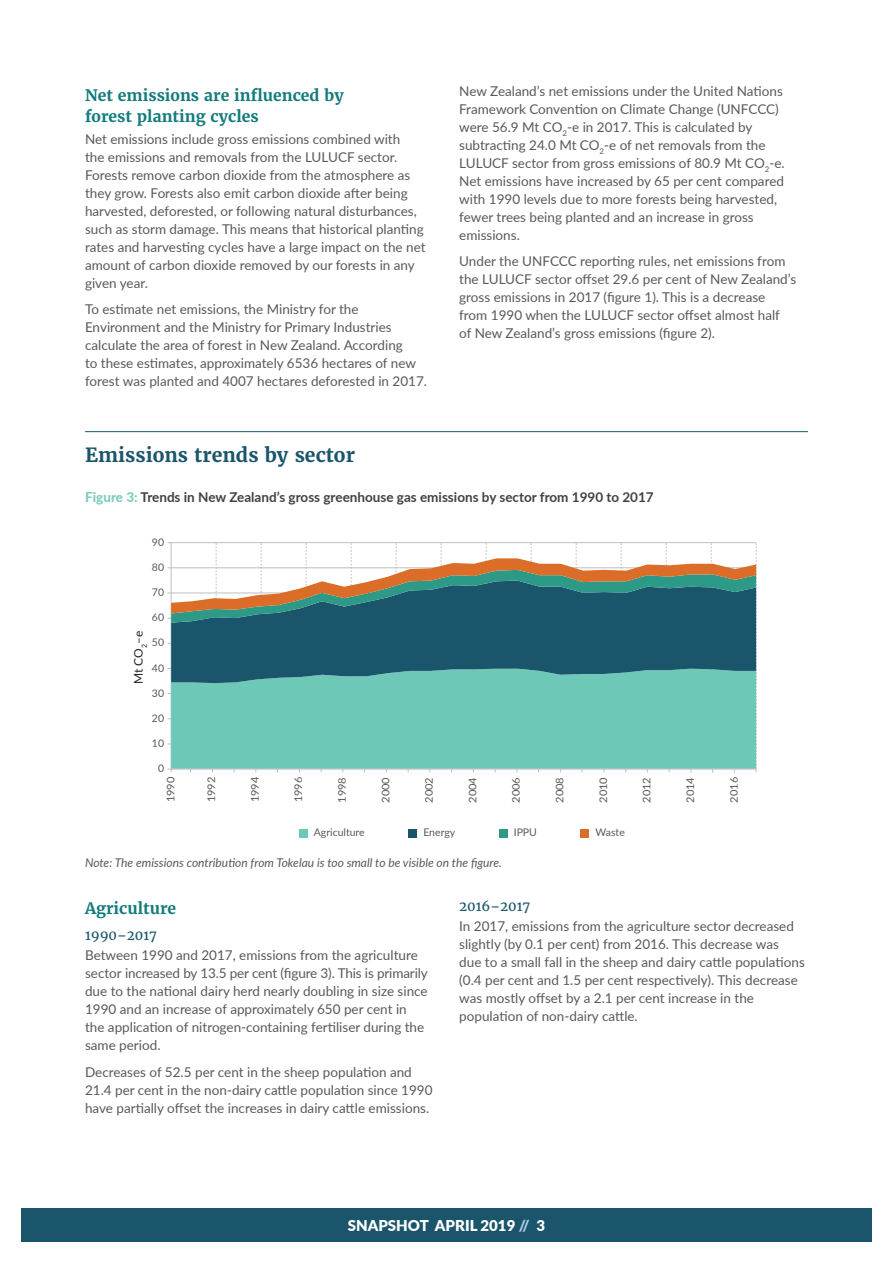
<style>
.page{position:relative;width:893px;height:1263px;background:#fff}
.page>*{position:absolute;margin:0;border:0;box-sizing:border-box;transform-origin:0 0}
.t1{font:700 19.5px "Merriweather";color:#1a556c}
.t2{font:700 15.75px/21px "Merriweather";color:#127b7d}
.t3{font:900 15px "Lato";color:#fff}
.t4{font:13.5px/18px "Lato";color:#58595b}
.t5{font:700 13.5px "Lato";color:#414142}
.t6{font:13.5px "Merriweather";color:#1a556c}
.t7{font:italic 12px "Lato";color:#58595b}
.t8{font:12px "Lato";color:#231f20}
.t9{font:10.5px "Lato";color:#58595b;scale:1.05 1}
.t10{font:10.5px "Lato";color:#58595b}
.s1{font-weight:800;color:#7eccbe}
.s2{color:#adcde9}
</style>
<div class="page">
<div style="left:21px;top:1208px;width:851px;height:34px;background:#1a556c"></div>
<hr style="left:85px;top:431px;width:723px;height:1px;background:#1a556c">
<hr style="left:168px;top:542px;width:588px;height:1px;background:#bcbec0">
<hr style="left:168px;top:567px;width:588px;height:1px;background:#bcbec0">
<hr style="left:168px;top:593px;width:588px;height:1px;background:#bcbec0">
<hr style="left:168px;top:618px;width:588px;height:1px;background:#bcbec0">
<hr style="left:168px;top:643px;width:588px;height:1px;background:#bcbec0">
<hr style="left:168px;top:668px;width:588px;height:1px;background:#bcbec0">
<hr style="left:168px;top:693px;width:588px;height:1px;background:#bcbec0">
<hr style="left:168px;top:718px;width:588px;height:1px;background:#bcbec0">
<hr style="left:168px;top:744px;width:588px;height:1px;background:#bcbec0">
<div style="left:299px;top:829px;width:8px;height:8px;background:#6ec8b8"></div>
<div style="left:408px;top:829px;width:9px;height:8px;background:#1a556c"></div>
<div style="left:499px;top:829px;width:8px;height:8px;background:#2d9a88"></div>
<div style="left:581px;top:829px;width:8px;height:8px;background:#db6d28"></div>
<hr style="left:168px;top:769px;width:588px;height:1px;background:#bcbec0">
<svg style="left:171px;top:543px;width:586px;height:230px;background:#6ba3a0"></svg>
<p class="t2" style="left:85px;top:84px;width:260px">Net emissions are influenced by forest planting cycles</p>
<p class="t4" style="left:85px;top:129px;width:342px">Net emissions include gross emissions combined with<br>the emissions and removals from the LULUCF sector.<br>Forests remove carbon dioxide from the atmosphere as they grow. Forests also emit carbon dioxide after being harvested, deforested, or following natural disturbances, such as storm damage. This means that historical planting rates and harvesting cycles have a large impact on the net amount of carbon dioxide removed by our forests in any given year.</p>
<p class="t4" style="left:85px;top:300px;width:344px">To estimate net emissions, the Ministry for the Environment and the Ministry for Primary Industries calculate the area of forest in New Zealand. According<br>to these estimates, approximately 6536 hectares of new forest was planted and 4007 hectares deforested in 2017.</p>
<p class="t4" style="left:459px;top:81px;width:327px">New Zealand’s net emissions under the United Nations Framework Convention on Climate Change (UNFCCC) were 56.9 Mt CO<sub>2</sub>-e in 2017. This is calculated by subtracting 24.0 Mt CO<sub>2</sub>-e of net removals from the LULUCF sector from gross emissions of 80.9 Mt CO<sub>2</sub>-e.<br>Net emissions have increased by 65 per cent compared with 1990 levels due to more forests being harvested, fewer trees being planted and an increase in gross emissions.</p>
<p class="t4" style="left:459px;top:252px;width:338px">Under the UNFCCC reporting rules, net emissions from the LULUCF sector offset 29.6 per cent of New Zealand’s gross emissions in 2017 (figure 1). This is a decrease from 1990 when the LULUCF sector offset almost half<br>of New Zealand’s gross emissions (figure 2).</p>
<h1 class="t1" style="left:85px;top:442px;width:271px">Emissions trends by sector</h1>
<p class="t5" style="left:85px;top:487px;width:570px"><span class="s1">Figure 3:</span> Trends in New Zealand’s gross greenhouse gas emissions by sector from 1990 to 2017</p>
<p class="t10" style="left:152px;top:534px;width:14px">90</p>
<p class="t10" style="left:152px;top:560px;width:14px">80</p>
<p class="t10" style="left:152px;top:585px;width:14px">70</p>
<p class="t10" style="left:152px;top:610px;width:14px">60</p>
<p class="t8" style="left:130px;top:684px;width:55px;rotate:-90deg">Mt CO<sub>2</sub>–e</p>
<p class="t10" style="left:152px;top:635px;width:14px">50</p>
<p class="t10" style="left:152px;top:660px;width:14px">40</p>
<p class="t10" style="left:152px;top:685px;width:14px">30</p>
<p class="t10" style="left:152px;top:710px;width:14px">20</p>
<p class="t10" style="left:152px;top:736px;width:14px">10</p>
<p class="t10" style="left:158px;top:761px;width:8px">0</p>
<p class="t9" style="left:163px;top:802px;width:26px;rotate:-90deg">1990</p>
<p class="t9" style="left:204px;top:802px;width:26px;rotate:-90deg">1992</p>
<p class="t9" style="left:247px;top:802px;width:26px;rotate:-90deg">1994</p>
<p class="t9" style="left:291px;top:802px;width:26px;rotate:-90deg">1996</p>
<p class="t9" style="left:334px;top:803px;width:26px;rotate:-90deg">1998</p>
<p class="t9" style="left:378px;top:803px;width:26px;rotate:-90deg">2000</p>
<p class="t9" style="left:422px;top:803px;width:26px;rotate:-90deg">2002</p>
<p class="t9" style="left:465px;top:803px;width:26px;rotate:-90deg">2004</p>
<p class="t9" style="left:509px;top:803px;width:26px;rotate:-90deg">2006</p>
<p class="t9" style="left:552px;top:803px;width:26px;rotate:-90deg">2008</p>
<p class="t9" style="left:596px;top:803px;width:26px;rotate:-90deg">2010</p>
<p class="t9" style="left:639px;top:803px;width:26px;rotate:-90deg">2012</p>
<p class="t9" style="left:683px;top:803px;width:26px;rotate:-90deg">2014</p>
<p class="t9" style="left:726px;top:802px;width:26px;rotate:-90deg">2016</p>
<p class="t10" style="left:314px;top:825px;width:53px">Agriculture</p>
<p class="t10" style="left:423px;top:825px;width:33px">Energy</p>
<p class="t10" style="left:514px;top:825px;width:25px">IPPU</p>
<p class="t10" style="left:596px;top:825px;width:31px">Waste</p>
<p class="t7" style="left:85px;top:854px;width:419px">Note: The emissions contribution from Tokelau is too small to be visible on the figure.</p>
<p class="t2" style="left:85px;top:897px;width:93px">Agriculture</p>
<p class="t6" style="left:85px;top:927px;width:74px">1990–2017</p>
<p class="t4" style="left:85px;top:946px;width:344px">Between 1990 and 2017, emissions from the agriculture sector increased by 13.5 per cent (figure 3). This is primarily due to the national dairy herd nearly doubling in size since 1990 and an increase of approximately 650 per cent in the application of nitrogen-containing fertiliser during the same period.</p>
<p class="t4" style="left:85px;top:1062px;width:349px">Decreases of 52.5 per cent in the sheep population and<br>21.4 per cent in the non-dairy cattle population since 1990 have partially offset the increases in dairy cattle emissions.</p>
<p class="t6" style="left:459px;top:897px;width:73px">2016–2017</p>
<p class="t4" style="left:459px;top:916px;width:347px">In 2017, emissions from the agriculture sector decreased slightly (by 0.1 per cent) from 2016. This decrease was<br>due to a small fall in the sheep and dairy cattle populations (0.4 per cent and 1.5 per cent respectively). This decrease was mostly offset by a 2.1 per cent increase in the population of non-dairy cattle.</p>
<p class="t3" style="left:348px;top:1214px;width:199px">SNAPSHOT APRIL 2019 <span class="s2">//</span> 3</p>
</div>
